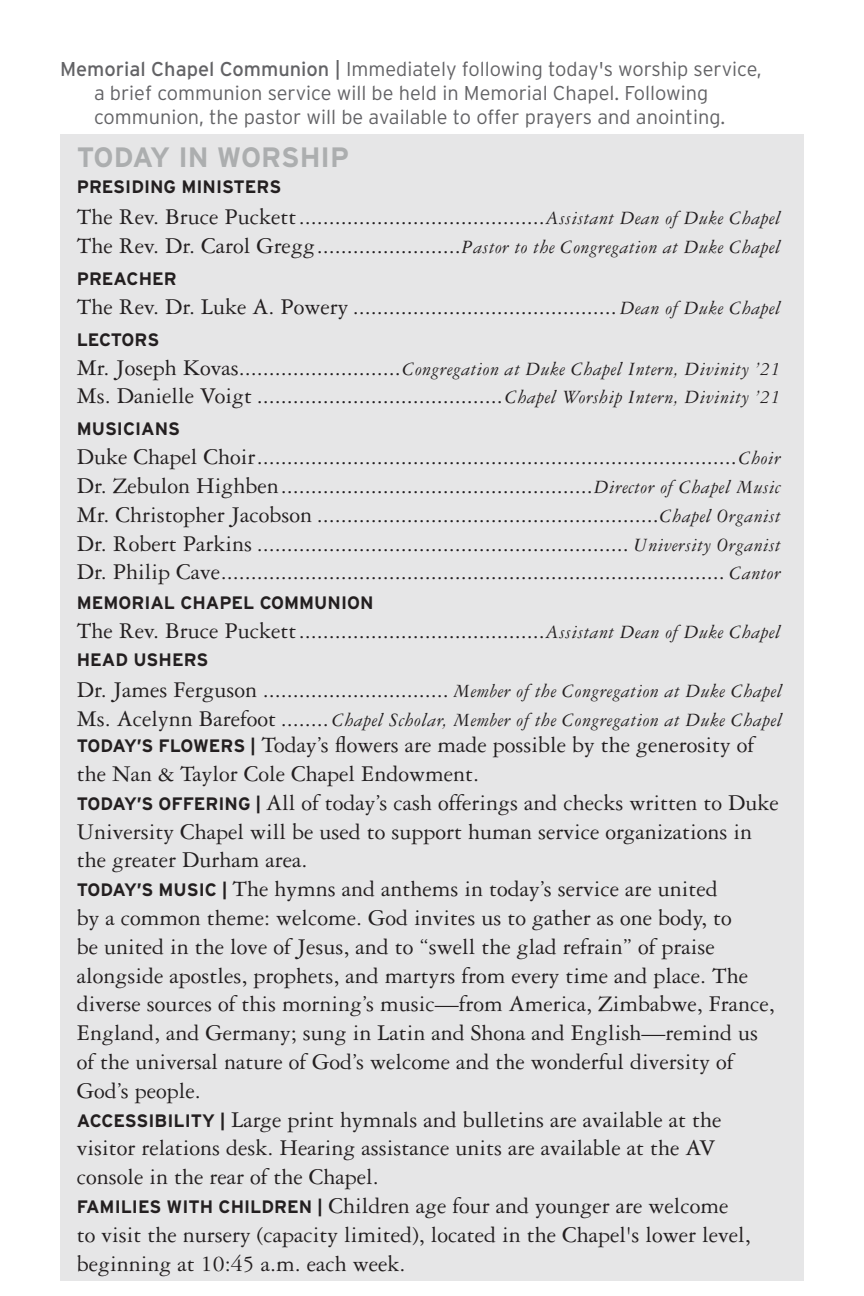
<style>
.page{position:relative;width:864px;height:1296px;background:#fff}
.page>*{position:absolute;margin:0;border:0;box-sizing:border-box;transform-origin:0 0}
.Header_1{font:700 28px "Interstate";color:#acaeaf}
.Tabbed_Leader{font:24px "Garamond 3 LT Std";color:#231f20}
.Announcement{font:24px/28.8px "Garamond 3 LT Std";color:#231f20}
.Header_2{font:300 20px/24px "Interstate";color:#636366}
.Tabbed_Leader-2{font:italic 20px "Garamond 3 LT Std";letter-spacing:.025em;color:#231f20}
.Tabbed_Leader-3{font:700 18px "Interstate";color:#231f20}
.s1{font-weight:400}
.s2{font-style:italic;font-size:20px}
.s3{font-style:normal;font-size:24px}
.s4{font-family:"Interstate";font-weight:700;font-size:18px}
</style>
<div class="page">
<div style="left:60px;top:134px;width:744px;height:1147px;background:#e6e6e7"></div>
<p class="Header_2" style="left:94px;top:57px;width:669px;text-indent:-34px"><span class="s1">Memorial Chapel Communion |</span> Immediately following today's worship service, a brief communion service will be held in Memorial Chapel. Following communion, the pastor will be available to offer prayers and anointing.</p>
<p class="Header_1" style="left:77px;top:141px;width:274px">TODAY IN WORSHIP</p>
<p class="Tabbed_Leader-3" style="left:77px;top:177px;width:206px">PRESIDING MINISTERS</p>
<p class="Tabbed_Leader" style="left:77px;top:204px;width:706px">The Rev. Bruce Puckett.........................................<span class="s2">Assistant Dean of Duke Chapel</span></p>
<p class="Tabbed_Leader" style="left:77px;top:233px;width:706px">The Rev. Dr. Carol Gregg........................<span class="s2">Pastor to the Congregation at Duke Chapel</span></p>
<p class="Tabbed_Leader-3" style="left:77px;top:269px;width:101px">PREACHER</p>
<p class="Tabbed_Leader" style="left:77px;top:294px;width:706px">The Rev. Dr. Luke A. Powery ............................................ <span class="s2">Dean of Duke Chapel</span></p>
<p class="Tabbed_Leader-3" style="left:77px;top:330px;width:84px">LECTORS</p>
<p class="Tabbed_Leader-2" style="left:77px;top:358px;width:705px"><span class="s3">Mr. Joseph Kovas...........................</span>Congregation at Duke Chapel Intern, Divinity ’21</p>
<p class="Tabbed_Leader" style="left:77px;top:383px;width:705px">Ms. Danielle Voigt .........................................<span class="s2">Chapel Worship Intern, Divinity ’21</span></p>
<p class="Tabbed_Leader-3" style="left:77px;top:419px;width:105px">MUSICIANS</p>
<p class="Tabbed_Leader" style="left:77px;top:444px;width:706px">Duke Chapel Choir................................................................................<span class="s2">Choir</span></p>
<p class="Tabbed_Leader" style="left:77px;top:473px;width:706px">Dr. Zebulon Highben....................................................<span class="s2">Director of Chapel Music</span></p>
<p class="Tabbed_Leader" style="left:77px;top:502px;width:706px">Mr. Christopher Jacobson .........................................................<span class="s2">Chapel Organist</span></p>
<p class="Tabbed_Leader" style="left:77px;top:530px;width:706px">Dr. Robert Parkins .............................................................. <span class="s2">University Organist</span></p>
<p class="Tabbed_Leader" style="left:77px;top:559px;width:706px">Dr. Philip Cave.................................................................................... <span class="s2">Cantor</span></p>
<p class="Tabbed_Leader-3" style="left:77px;top:593px;width:298px">MEMORIAL CHAPEL COMMUNION</p>
<p class="Tabbed_Leader" style="left:77px;top:618px;width:706px">The Rev. Bruce Puckett.........................................<span class="s2">Assistant Dean of Duke Chapel</span></p>
<p class="Tabbed_Leader-3" style="left:77px;top:650px;width:133px">HEAD USHERS</p>
<p class="Tabbed_Leader" style="left:77px;top:677px;width:707px">Dr. James Ferguson ............................... <span class="s2">Member of the Congregation at Duke Chapel</span></p>
<p class="Tabbed_Leader-2" style="left:77px;top:709px;width:707px"><span class="s3">Ms. Acelynn Barefoot ........</span> Chapel Scholar, Member of the Congregation at Duke Chapel</p>
<p class="Announcement" style="left:77px;top:731px;width:679px"><span class="s4">TODAY’S FLOWERS |</span> Today’s flowers are made possible by the generosity of the Nan &amp; Taylor Cole Chapel Endowment.</p>
<p class="Announcement" style="left:77px;top:788px;width:704px"><span class="s4">TODAY’S OFFERING |</span> All of today’s cash offerings and checks written to Duke<br>University Chapel will be used to support human service organizations in the greater Durham area.</p>
<p class="Announcement" style="left:77px;top:875px;width:699px"><span class="s4">TODAY’S MUSIC |</span> The hymns and anthems in today’s service are united<br>by a common theme: welcome. God invites us to gather as one body, to<br>be united in the love of Jesus, and to “swell the glad refrain” of praise alongside apostles, prophets, and martyrs from every time and place. The diverse sources of this morning’s music—from America, Zimbabwe, France, England, and Germany; sung in Latin and Shona and English—remind us of the universal nature of God’s welcome and the wonderful diversity of God’s people.</p>
<p class="Announcement" style="left:77px;top:1105px;width:646px"><span class="s4">ACCESSIBILITY |</span> Large print hymnals and bulletins are available at the visitor relations desk. Hearing assistance units are available at the AV console in the rear of the Chapel.</p>
<p class="Announcement" style="left:77px;top:1192px;width:675px"><span class="s4">FAMILIES WITH CHILDREN |</span> Children age four and younger are welcome to visit the nursery (capacity limited), located in the Chapel's lower level, beginning at 10:45 a.m. each week.</p>
</div>
